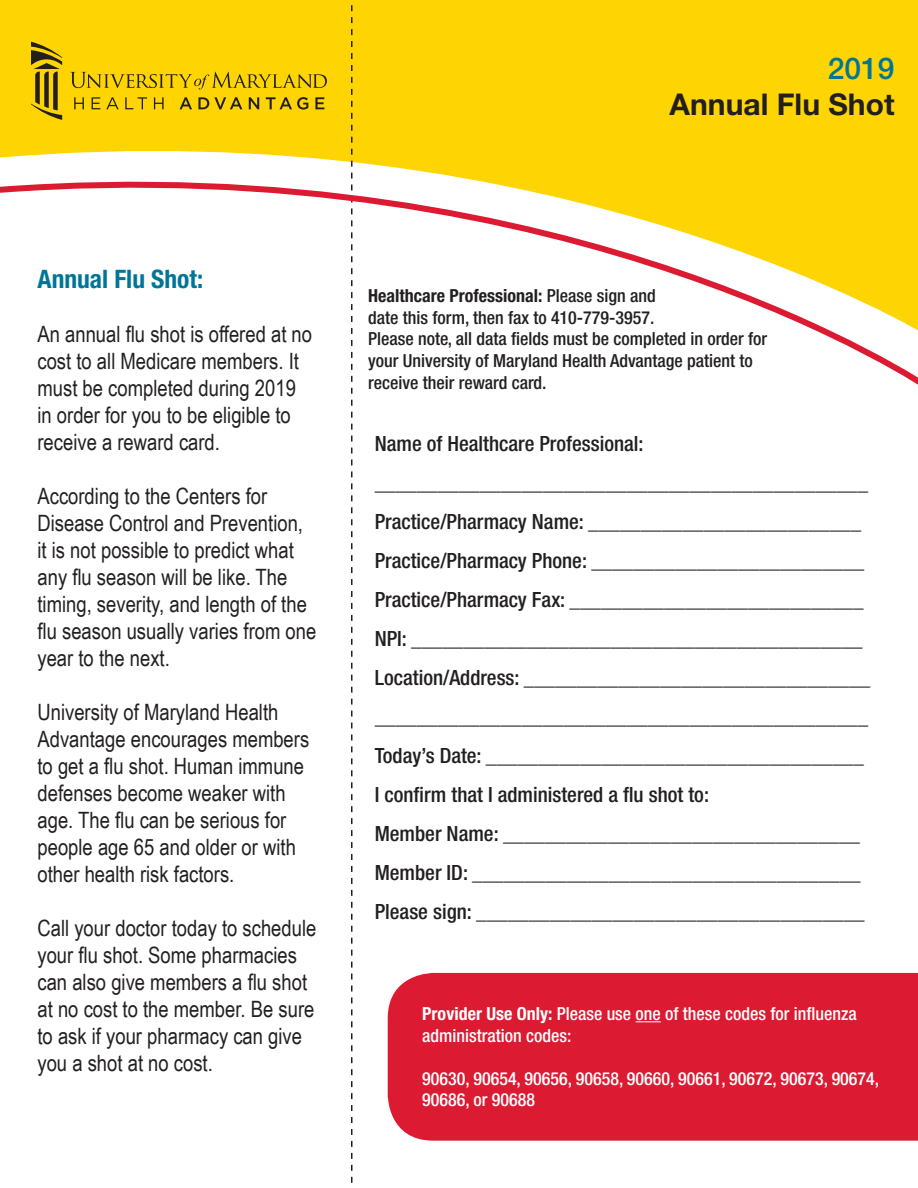
<style>
.page{position:relative;width:918px;height:1188px;background:#fff}
.page>*{position:absolute;margin:0;border:0;box-sizing:border-box;transform-origin:0 0}
.t1{font:700 30px "Helvetica Neue LT Std";color:#231f20}
.t2{font:500 30px "Helvetica Neue LT Std";color:#007598}
.t3{font:700 condensed 25.5px "Helvetica Neue LT Std";color:#007598}
.t4{font:22.5px/27px "Arial Narrow";color:#231f20}
.t5{font:500 condensed 21px/39px "Helvetica Neue LT Std";color:#231f20}
.t6{font:500 condensed 18px/21.6px "Helvetica Neue LT Std";color:#231f20}
.t7{font:500 condensed 18px/21.6px "Helvetica Neue LT Std";color:#fff}
.s1{font-weight:700}
</style>
<div class="page">
<div style="left:0;top:0;width:918px;height:147px;background:#fed503"></div>
<svg style="left:70px;top:72px;width:257px;height:18px;background:#d6b408"></svg>
<svg style="left:31px;top:42px;width:31px;height:78px;background:#a98f0e"></svg>
<svg style="left:74px;top:97px;width:10px;height:12px"></svg>
<svg style="left:92px;top:97px;width:8px;height:12px"></svg>
<svg style="left:106px;top:97px;width:13px;height:12px"></svg>
<svg style="left:125px;top:97px;width:22px;height:12px"></svg>
<svg style="left:154px;top:97px;width:10px;height:12px"></svg>
<svg style="left:180px;top:97px;width:12px;height:12px"></svg>
<svg style="left:198px;top:97px;width:44px;height:12px"></svg>
<svg style="left:249px;top:97px;width:10px;height:12px"></svg>
<svg style="left:266px;top:97px;width:42px;height:13px"></svg>
<svg style="left:315px;top:97px;width:9px;height:12px"></svg>
<svg style="left:351px;top:0;width:1px;height:1183px"></svg>
<div style="left:388px;top:973px;width:530px;height:168px;background:#dc1a32"></div>
<svg style="left:636px;top:1021px;width:25px;height:1px"></svg>
<svg style="left:0;top:147px;width:918px;height:248px"></svg>
<h1 class="t2" style="left:828px;top:50px;width:68px">2019</h1>
<h1 class="t1" style="left:670px;top:86px;width:227px">Annual Flu Shot</h1>
<p class="t3" style="left:38px;top:263px;width:167px">Annual Flu Shot:</p>
<p class="t4" style="left:37px;top:319px;width:276px">An annual flu shot is offered at no cost to all Medicare members. It must be completed during 2019 in order for you to be eligible to receive a reward card.</p>
<p class="t4" style="left:37px;top:481px;width:280px">According to the Centers for<br>Disease Control and Prevention, it is not possible to predict what any flu season will be like. The timing, severity, and length of the flu season usually varies from one year to the next.</p>
<p class="t4" style="left:37px;top:697px;width:273px">University of Maryland Health<br>Advantage encourages members to get a flu shot. Human immune defenses become weaker with age. The flu can be serious for people age 65 and older or with other health risk factors.</p>
<p class="t4" style="left:37px;top:913px;width:280px">Call your doctor today to schedule your flu shot. Some pharmacies can also give members a flu shot at no cost to the member. Be sure to ask if your pharmacy can give you a shot at no cost.</p>
<p class="t6" style="left:368px;top:285px;width:400px"><span class="s1">Healthcare Professional:</span> Please sign and<br>date this form, then fax to 410-779-3957.<br>Please note, all data fields must be completed in order for your University of Maryland Health Advantage patient to receive their reward card.</p>
<p class="t5" style="left:375px;top:424px;width:270px">Name of Healthcare Professional:</p>
<p class="t5" style="left:375px;top:463px;width:495px">_______________________________________________<br>Practice/Pharmacy Name: __________________________</p>
<p class="t5" style="left:375px;top:541px;width:491px">Practice/Pharmacy Phone: __________________________</p>
<p class="t5" style="left:375px;top:580px;width:497px">Practice/Pharmacy Fax: ____________________________ NPI: ___________________________________________ Location/Address: _________________________________ _______________________________________________ Today’s Date: ____________________________________ I confirm that I administered a flu shot to:<br>Member Name: __________________________________ Member ID: _____________________________________ Please sign: _____________________________________</p>
<p class="t7" style="left:422px;top:1003px;width:436px"><span class="s1">Provider Use Only:</span> Please use one of these codes for influenza administration codes:</p>
<p class="t7" style="left:422px;top:1067px;width:458px">90630, 90654, 90656, 90658, 90660, 90661, 90672, 90673, 90674,<br>90686, or 90688</p>
</div>
